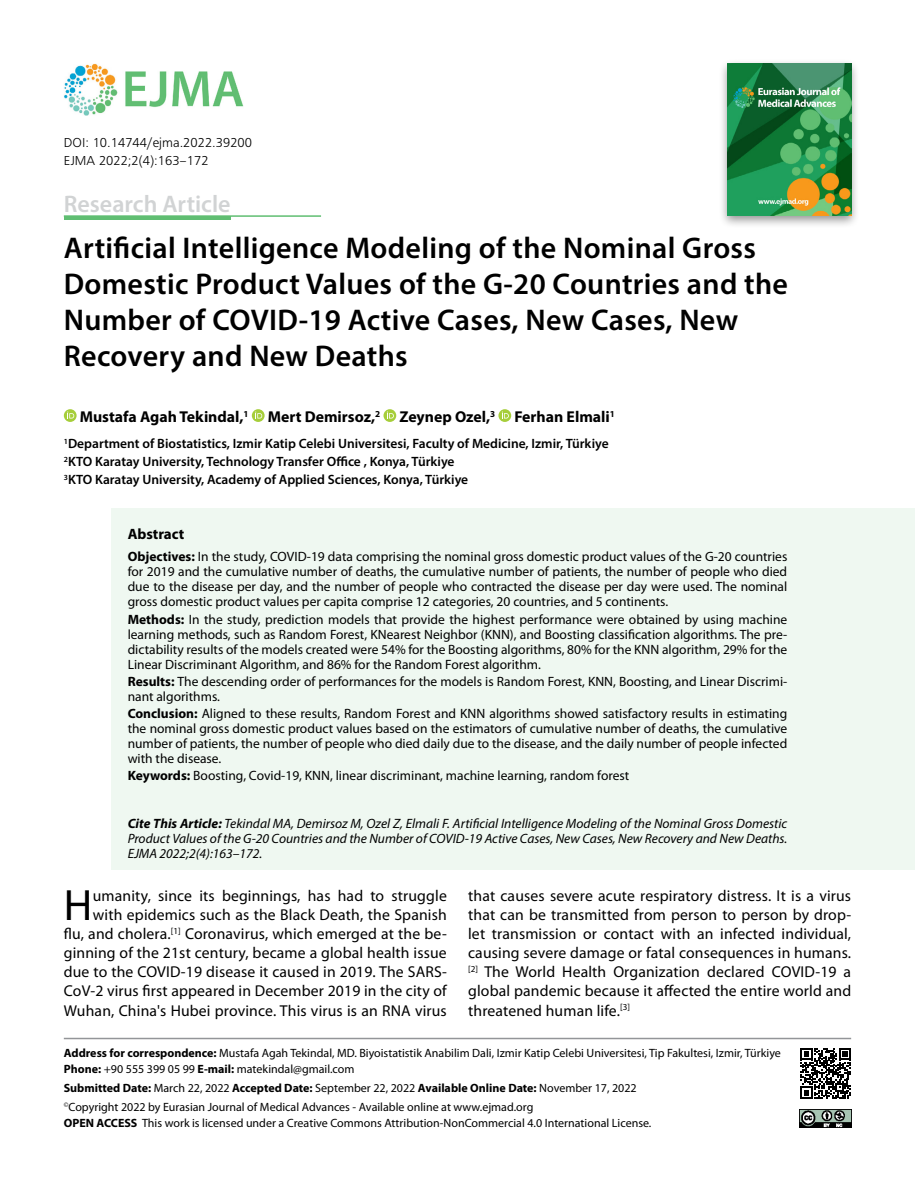
<style>
.page{position:relative;width:915px;height:1191px;background:#fff}
.page>*{position:absolute;margin:0;border:0;box-sizing:border-box;transform-origin:0 0}
.t1{font:43.95px "Myriad Pro";color:#000}
.t2{font:600 30px/36px "Myriad Pro";letter-spacing:.01em;color:#000}
.t3{font:600 24px "Myriad Pro";color:#d1d3d4}
.t4{font:15.75px/19px "Myriad Pro";letter-spacing:.01em;color:#000;text-align:right}
.t5{font:700 15.75px "Myriad Pro";color:#000}
.t6{font:700 15px "Myriad Pro";color:#000}
.t7{font:13.5px/15px "Myriad Pro";color:#000;text-align:justify}
.t8{font:italic 13.5px/15px "Myriad Pro";color:#000;text-align:justify}
.t9{font:600 13.5px/18px "Myriad Pro";color:#000}
.t10{font:13.5px/18px "Frugal Normal Tr";color:#000}
.t11{font:12px/16.5px "Myriad Pro";color:#000}
.s1{font-weight:700}
</style>
<div class="page">
<div style="left:112px;top:508px;width:802px;height:361px;background:#eff8f1"></div>
<svg style="left:64px;top:409px;width:13px;height:13px"></svg>
<svg style="left:67px;top:411px;width:7px;height:7px"></svg>
<svg style="left:252px;top:409px;width:12px;height:13px"></svg>
<svg style="left:255px;top:411px;width:7px;height:7px"></svg>
<svg style="left:383px;top:409px;width:13px;height:13px"></svg>
<svg style="left:387px;top:411px;width:7px;height:7px"></svg>
<svg style="left:498px;top:409px;width:13px;height:13px"></svg>
<svg style="left:501px;top:411px;width:7px;height:7px"></svg>
<hr style="left:64px;top:1037px;width:786px;height:2px;background:#939598">
<hr style="left:64px;top:215px;width:257px;height:2px;background:#60be72">
<hr style="left:64px;top:216px;width:166px;height:4px;background:#60be72">
<svg style="left:800px;top:1048px;width:50px;height:50px"></svg>
<img style="left:799px;top:1109px;width:51px;height:18px">
<div style="left:717px;top:59px;width:143px;height:170px;background:#000;opacity:.43"></div>
<img style="left:727px;top:64px;width:123px;height:151px">
<img style="left:64px;top:64px;width:179px;height:51px">
<p class="t10" style="left:64px;top:133px;width:190px">DOI: 10.14744/ejma.2022.39200<br>EJMA 2022;2(4):163–172</p>
<h3 class="t3" style="left:64px;top:188px;width:168px">Research Article</h3>
<h2 class="t2" style="left:64px;top:229px;width:725px">Artificial Intelligence Modeling of the Nominal Gross Domestic Product Values of the G-20 Countries and the Number of COVID-19 Active Cases, New Cases, New Recovery and New Deaths</h2>
<p class="t5" style="left:80px;top:406px;width:536px">Mustafa Agah Tekindal,<sup>1</sup> Mert Demirsoz,<sup>2</sup> Zeynep Ozel,<sup>3</sup> Ferhan Elmali<sup>1</sup></p>
<p class="t9" style="left:64px;top:434px;width:546px"><sup>1</sup>Department of Biostatistics, Izmir Katip Celebi Universitesi, Faculty of Medicine, Izmir, Türkiye<br><sup>2</sup>KTO Karatay University, Technology Transfer Office , Konya, Türkiye<br><sup>3</sup>KTO Karatay University, Academy of Applied Sciences, Konya, Türkiye</p>
<p class="t6" style="left:128px;top:524px;width:58px">Abstract</p>
<p class="t7" style="left:128px;top:549px;width:661px"><span class="s1">Objectives:</span> In the study, COVID-19 data comprising the nominal gross domestic product values of the G-20 countries for 2019 and the cumulative number of deaths, the cumulative number of patients, the number of people who died due to the disease per day, and the number of people who contracted the disease per day were used. The nominal gross domestic product values per capita comprise 12 categories, 20 countries, and 5 continents.</p>
<p class="t7" style="left:128px;top:611px;width:661px"><span class="s1">Methods:</span> In the study, prediction models that provide the highest performance were obtained by using machine learning methods, such as Random Forest, KNearest Neighbor (KNN), and Boosting classification algorithms. The pre&shy;dictability results of the models created were 54% for the Boosting algorithms, 80% for the KNN algorithm, 29% for the Linear Discriminant Algorithm, and 86% for the Random Forest algorithm.</p>
<p class="t7" style="left:128px;top:673px;width:661px"><span class="s1">Results:</span> The descending order of performances for the models is Random Forest, KNN, Boosting, and Linear Discrimi&shy;nant algorithms.</p>
<p class="t7" style="left:128px;top:705px;width:661px"><span class="s1">Conclusion:</span> Aligned to these results, Random Forest and KNN algorithms showed satisfactory results in estimating the nominal gross domestic product values based on the estimators of cumulative number of deaths, the cumulative number of patients, the number of people who died daily due to the disease, and the daily number of people infected with the disease.</p>
<p class="t7" style="left:128px;top:768px;width:503px"><span class="s1">Keywords:</span> Boosting, Covid-19, KNN, linear discriminant, machine learning, random forest</p>
<p class="t8" style="left:128px;top:815px;width:661px"><span class="s1">Cite This Article:</span> Tekindal MA, Demirsoz M, Ozel Z, Elmali F. Artificial Intelligence Modeling of the Nominal Gross Domestic Product Values of the G-20 Countries and the Number of COVID-19 Active Cases, New Cases, New Recovery and New Deaths.<br>EJMA 2022;2(4):163–172.</p>
<p class="t4" style="left:64px;top:885px;width:384px">umanity, since its beginnings, has had to struggle with epidemics such as the Black Death, the Spanish<br>flu, and cholera.<sup>[1]</sup> Coronavirus, which emerged at the be&shy;ginning of the 21st century, became a global health issue due to the COVID-19 disease it caused in 2019. The SARS-CoV-2 virus first appeared in December 2019 in the city of Wuhan, China's Hubei province. This virus is an RNA virus</p>
<p class="t4" style="left:468px;top:885px;width:384px;text-align:justify">that causes severe acute respiratory distress. It is a virus that can be transmitted from person to person by drop&shy;let transmission or contact with an infected individual, causing severe damage or fatal consequences in humans. <sup>[2]</sup> The World Health Organization declared COVID-19 a global pandemic because it affected the entire world and threatened human life.<sup>[3]</sup></p>
<h1 class="t1" style="left:64px;top:878px;width:30px">H</h1>
<p class="t11" style="left:64px;top:1044px;width:718px"><span class="s1">Address for correspondence:</span> Mustafa Agah Tekindal, MD. Biyoistatistik Anabilim Dali, Izmir Katip Celebi Universitesi, Tip Fakultesi, Izmir, Türkiye<br><span class="s1">Phone:</span> +90 555 399 05 99 <span class="s1">E-mail:</span> matekindal@gmail.com</p>
<p class="t11" style="left:64px;top:1078px;width:574px;line-height:18.6px"><span class="s1">Submitted Date:</span> March 22, 2022 <span class="s1">Accepted Date:</span> September 22, 2022 <span class="s1">Available Online Date:</span> November 17, 2022 <sup>©</sup>Copyright 2022 by Eurasian Journal of Medical Advances - Available online at www.ejmad.org</p>
<p class="t11" style="left:64px;top:1114px;width:589px"><span class="s1">OPEN ACCESS</span> This work is licensed under a Creative Commons Attribution-NonCommercial 4.0 International License.</p>
</div>
